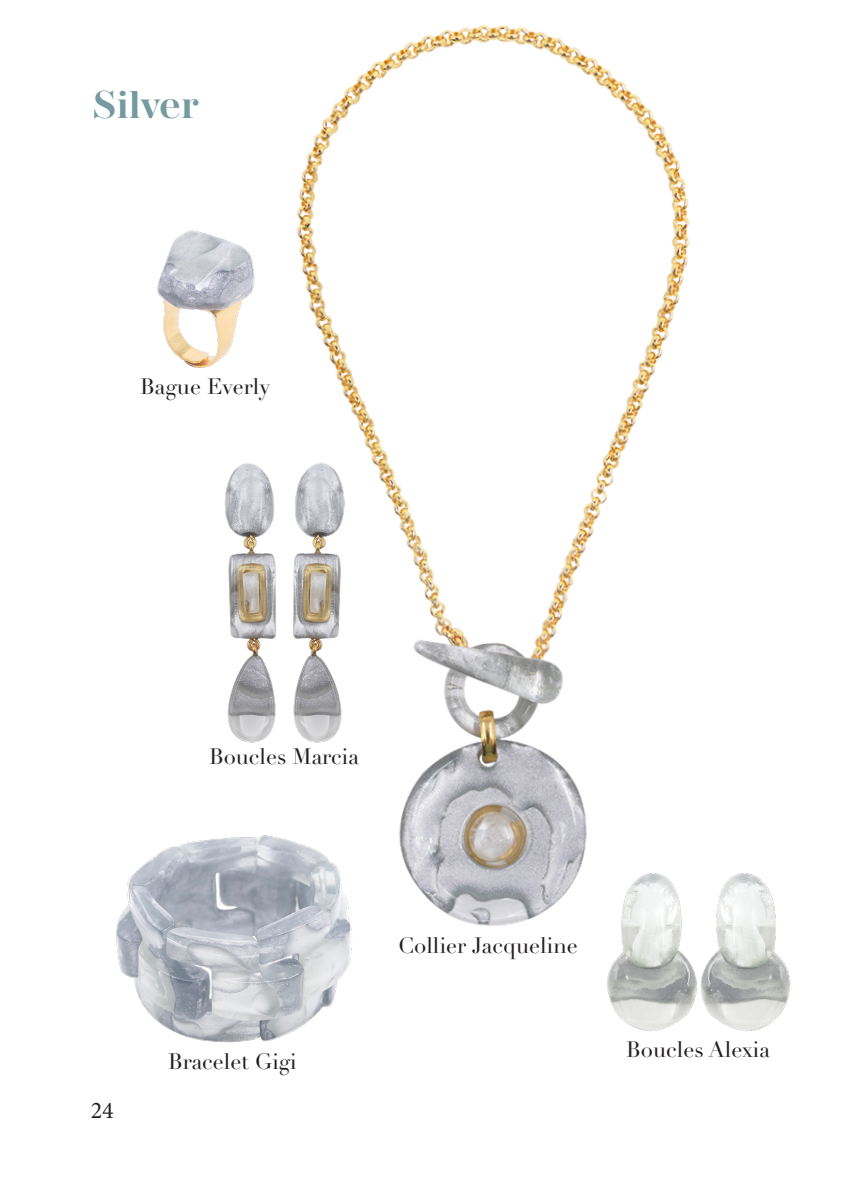
<style>
.page{position:relative;width:842px;height:1191px;background:#fff}
.page>*{position:absolute;margin:0;border:0;box-sizing:border-box;transform-origin:0 0}
.t1{font:700 40px "AW Conqueror Std Didot";letter-spacing:-.02em;color:#759aa0}
.t2{font:24px "Minion Pro";color:#231f20}
.Prénoms_Bijoux{font:22px "Didot LT Pro";color:#231f20}
</style>
<div class="page">
<img style="left:297px;top:25px;width:393px;height:901px">
<img style="left:225px;top:449px;width:149px;height:304px">
<img style="left:589px;top:846px;width:202px;height:185px">
<img style="left:157px;top:230px;width:98px;height:138px">
<img style="left:116px;top:806px;width:248px;height:237px">
<p class="t1" style="left:91px;top:84px;width:109px">Silver</p>
<p class="Prénoms_Bijoux" style="left:140px;top:374px;width:131px">Bague Everly</p>
<p class="Prénoms_Bijoux" style="left:209px;top:744px;width:151px">Boucles Marcia</p>
<p class="t2" style="left:91px;top:1094px;width:25px">24</p>
<p class="Prénoms_Bijoux" style="left:168px;top:1048px;width:130px">Bracelet Gigi</p>
<p class="Prénoms_Bijoux" style="left:398px;top:932px;width:181px">Collier Jacqueline</p>
<p class="Prénoms_Bijoux" style="left:626px;top:1036px;width:145px">Boucles Alexia</p>
</div>
